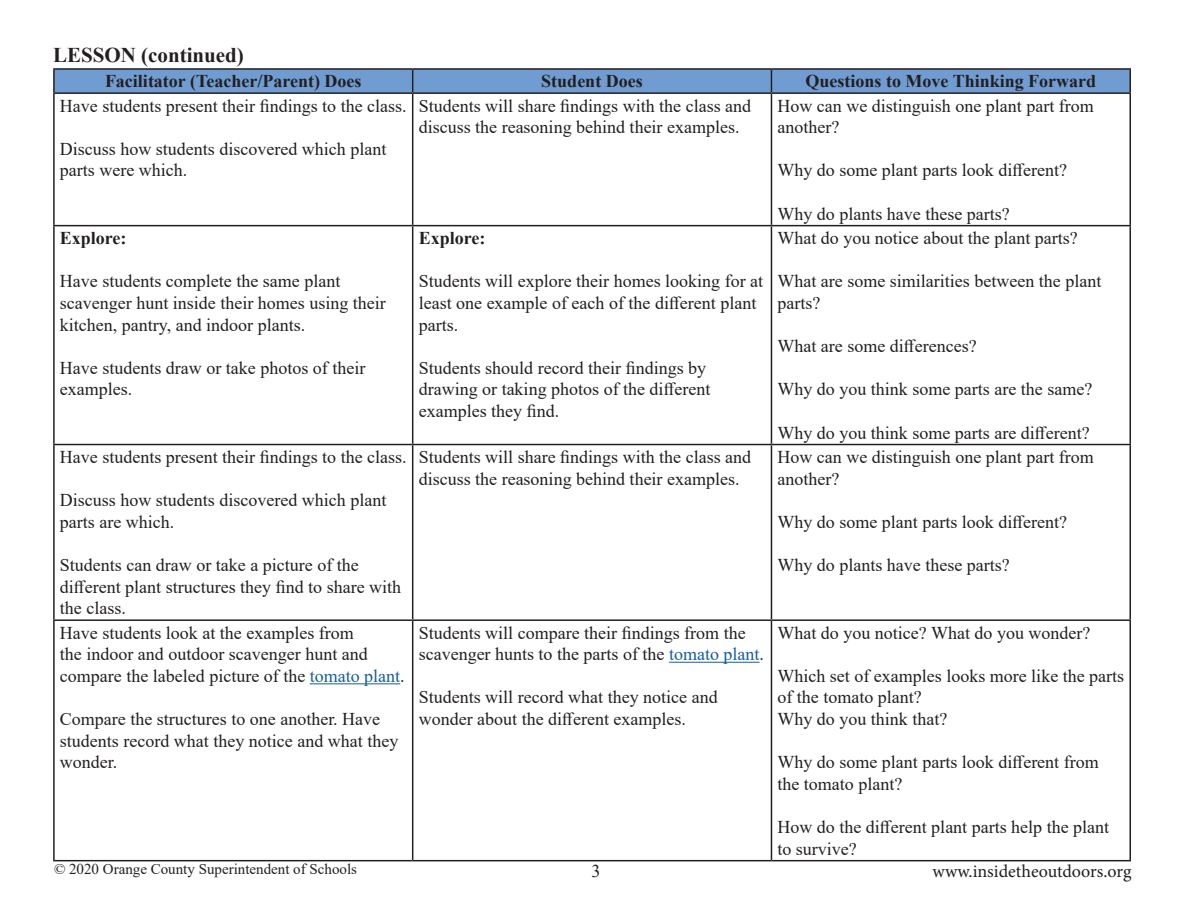
<style>
.page{position:relative;width:1188px;height:918px;background:#fff}
.page>*{position:absolute;margin:0;border:0;box-sizing:border-box;transform-origin:0 0}
.t1{font:700 21px "Times New Roman";color:#231f20}
.t2{font:18px/21.6px "Times New Roman";color:#231f20}
.t3{font:700 18px "Times New Roman";color:#231f20}
.t4{font:18px "Minion Pro";color:#231f20}
.t5{font:15px "Times New Roman";color:#231f20}
.s1{color:#175d9e}
</style>
<div class="page">
<hr style="left:53px;top:68px;width:360px;height:2px;background:#231f20">
<hr style="left:53px;top:70px;width:2px;height:22px;background:#231f20">
<hr style="left:413px;top:68px;width:358px;height:2px;background:#231f20">
<hr style="left:771px;top:68px;width:360px;height:2px;background:#231f20">
<div style="left:54px;top:69px;width:1077px;height:23px;background:#719cd1"></div>
<hr style="left:53px;top:92px;width:360px;height:2px;background:#231f20">
<hr style="left:53px;top:94px;width:2px;height:131px;background:#231f20">
<hr style="left:413px;top:92px;width:358px;height:2px;background:#231f20">
<hr style="left:412px;top:94px;width:1px;height:131px;background:#231f20">
<hr style="left:771px;top:92px;width:360px;height:2px;background:#231f20">
<hr style="left:771px;top:94px;width:1px;height:131px;background:#231f20">
<hr style="left:1130px;top:94px;width:1px;height:131px;background:#231f20">
<hr style="left:53px;top:225px;width:360px;height:1px;background:#231f20">
<hr style="left:53px;top:226px;width:2px;height:218px;background:#231f20">
<hr style="left:413px;top:225px;width:358px;height:1px;background:#231f20">
<hr style="left:412px;top:226px;width:1px;height:218px;background:#231f20">
<hr style="left:771px;top:225px;width:360px;height:1px;background:#231f20">
<hr style="left:771px;top:226px;width:1px;height:218px;background:#231f20">
<hr style="left:1130px;top:226px;width:1px;height:218px;background:#231f20">
<hr style="left:53px;top:444px;width:360px;height:1px;background:#231f20">
<hr style="left:53px;top:445px;width:2px;height:174px;background:#231f20">
<hr style="left:413px;top:444px;width:358px;height:1px;background:#231f20">
<hr style="left:412px;top:445px;width:1px;height:174px;background:#231f20">
<hr style="left:771px;top:444px;width:360px;height:1px;background:#231f20">
<hr style="left:771px;top:445px;width:1px;height:174px;background:#231f20">
<hr style="left:1130px;top:445px;width:1px;height:174px;background:#231f20">
<hr style="left:53px;top:619px;width:360px;height:2px;background:#231f20">
<hr style="left:53px;top:621px;width:2px;height:239px;background:#231f20">
<hr style="left:413px;top:619px;width:358px;height:2px;background:#231f20">
<hr style="left:412px;top:621px;width:1px;height:239px;background:#231f20">
<hr style="left:771px;top:619px;width:360px;height:2px;background:#231f20">
<hr style="left:771px;top:621px;width:1px;height:239px;background:#231f20">
<hr style="left:1130px;top:621px;width:1px;height:239px;background:#231f20">
<hr style="left:53px;top:860px;width:360px;height:1px;background:#231f20">
<hr style="left:413px;top:860px;width:358px;height:1px;background:#231f20">
<hr style="left:771px;top:860px;width:360px;height:1px;background:#231f20">
<hr style="left:310px;top:683px;width:90px;height:1px;background:#175d9e">
<hr style="left:669px;top:662px;width:91px;height:1px;background:#175d9e">
<p class="t1" style="left:53px;top:40px;width:192px">LESSON (continued)</p>
<p class="t3" style="left:105px;top:68px;width:258px">Facilitator (Teacher/Parent) Does</p>
<p class="t3" style="left:541px;top:68px;width:103px">Student Does</p>
<p class="t3" style="left:806px;top:68px;width:292px">Questions to Move Thinking Forward</p>
<p class="t2" style="left:60px;top:94px;width:348px">Have students present their findings to the class.</p>
<p class="t2" style="left:60px;top:137px;width:328px">Discuss how students discovered which plant parts were which.</p>
<p class="t2" style="left:419px;top:94px;width:334px">Students will share findings with the class and discuss the reasoning behind their examples.</p>
<p class="t2" style="left:777px;top:94px;width:318px">How can we distinguish one plant part from another?</p>
<p class="t2" style="left:777px;top:159px;width:291px">Why do some plant parts look different?</p>
<p class="t2" style="left:777px;top:202px;width:234px">Why do plants have these parts?</p>
<p class="t3" style="left:60px;top:225px;width:68px">Explore:</p>
<p class="t2" style="left:60px;top:270px;width:327px">Have students complete the same plant scavenger hunt inside their homes using their kitchen, pantry, and indoor plants.</p>
<p class="t2" style="left:60px;top:356px;width:307px">Have students draw or take photos of their examples.</p>
<p class="t2" style="left:60px;top:446px;width:348px">Have students present their findings to the class.</p>
<p class="t2" style="left:60px;top:489px;width:328px">Discuss how students discovered which plant parts are which.</p>
<p class="t2" style="left:60px;top:554px;width:343px">Students can draw or take a picture of the different plant structures they find to share with the class.</p>
<p class="t2" style="left:60px;top:621px;width:346px">Have students look at the examples from<br>the indoor and outdoor scavenger hunt and compare the labeled picture of the <span class="s1">tomato plant</span>.</p>
<p class="t2" style="left:60px;top:708px;width:340px">Compare the structures to one another. Have students record what they notice and what they wonder.</p>
<p class="t3" style="left:419px;top:225px;width:68px">Explore:</p>
<p class="t2" style="left:419px;top:270px;width:346px">Students will explore their homes looking for at least one example of each of the different plant parts.</p>
<p class="t2" style="left:419px;top:356px;width:293px">Students should record their findings by drawing or taking photos of the different examples they find.</p>
<p class="t2" style="left:777px;top:227px;width:302px">What do you notice about the plant parts?</p>
<p class="t2" style="left:777px;top:270px;width:325px">What are some similarities between the plant parts?</p>
<p class="t2" style="left:777px;top:335px;width:201px">What are some differences?</p>
<p class="t2" style="left:777px;top:378px;width:316px">Why do you think some parts are the same?</p>
<p class="t2" style="left:777px;top:421px;width:314px">Why do you think some parts are different?</p>
<p class="t2" style="left:419px;top:446px;width:334px">Students will share findings with the class and discuss the reasoning behind their examples.</p>
<p class="t2" style="left:777px;top:446px;width:318px">How can we distinguish one plant part from another?</p>
<p class="t2" style="left:777px;top:510px;width:291px">Why do some plant parts look different?</p>
<p class="t2" style="left:777px;top:554px;width:234px">Why do plants have these parts?</p>
<p class="t2" style="left:419px;top:621px;width:347px">Students will compare their findings from the scavenger hunts to the parts of the <span class="s1">tomato plant</span>.</p>
<p class="t2" style="left:419px;top:686px;width:300px">Students will record what they notice and wonder about the different examples.</p>
<p class="t2" style="left:777px;top:621px;width:315px">What do you notice? What do you wonder?</p>
<p class="t2" style="left:777px;top:664px;width:348px">Which set of examples looks more like the parts of the tomato plant?<br>Why do you think that?</p>
<p class="t2" style="left:777px;top:751px;width:323px">Why do some plant parts look different from the tomato plant?</p>
<p class="t2" style="left:777px;top:816px;width:333px">How do the different plant parts help the plant to survive?</p>
<p class="t5" style="left:54px;top:859px;width:305px">© 2020 Orange County Superintendent of Schools</p>
<p class="t2" style="left:592px;top:860px;width:10px">3</p>
<p class="t4" style="left:933px;top:859px;width:200px">www.insidetheoutdoors.org</p>
</div>
